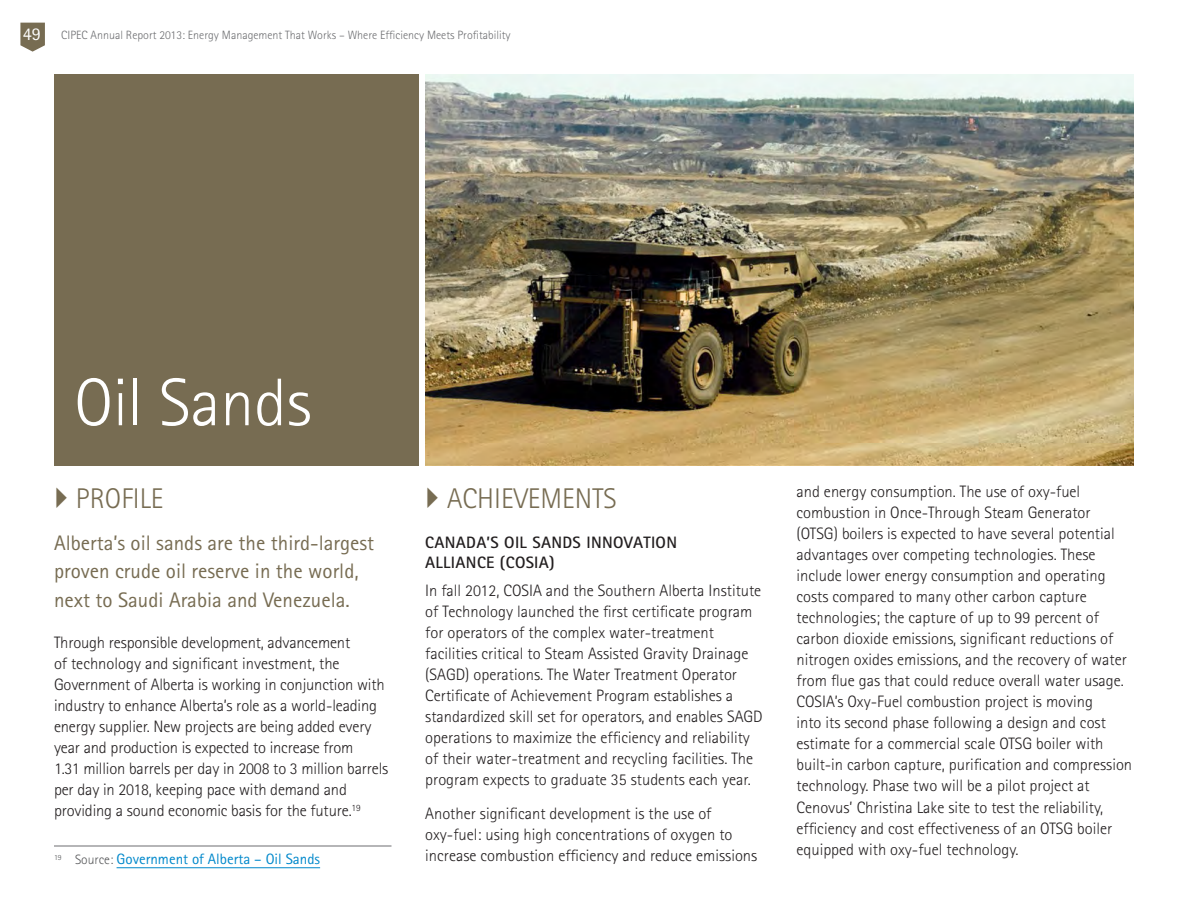
<style>
.page{position:relative;width:1188px;height:918px;background:#fff}
.page>*{position:absolute;margin:0;border:0;box-sizing:border-box;transform-origin:0 0}
.t1{font:300 67.5px "Rotis Sans Serif Std";color:#fff}
.t2{font:300 28.5px "Rotis Sans Serif Std";color:#776c52}
.t3{font:21px/28.5px "Rotis Sans Serif Std";color:#776c52}
.t4{font:300 16.5px/21px "Rotis Sans Serif Std";color:#231f20}
.t5{font:700 16.5px/19.8px "Rotis Sans Serif Std";letter-spacing:.02em;color:#231f20}
.Footnote{font:15px "Rotis Sans Serif Std";color:#0088cb}
.t6{font:300 12px "Rotis Sans Serif Std";color:#6c6d70}
.s1{font-weight:400;font-size:18px;color:#fff}
.s2{font-weight:300;font-size:13.5px;color:#57585a}
</style>
<div class="page">
<svg style="left:20px;top:23px;width:25px;height:29px"></svg>
<img style="left:425px;top:74px;width:709px;height:392px">
<div style="left:54px;top:74px;width:364px;height:392px;background:#776c52"></div>
<hr style="left:54px;top:846px;width:338px;height:1px;background:#6c6d70">
<hr style="left:117px;top:867px;width:203px;height:1px;background:#0088cb">
<p class="t6" style="left:23px;top:28px;width:489px"><span class="s1">49</span> CIPEC Annual Report 2013: Energy Management That Works – Where Efficiency Meets Profitability</p>
<h2 class="t1" style="left:74px;top:364px;width:239px">Oil Sands</h2>
<h3 class="t2" style="left:76px;top:482px;width:89px">PROFILE</h3>
<p class="t3" style="left:54px;top:528px;width:322px">Alberta’s oil sands are the third-largest proven crude oil reserve in the world, next to Saudi Arabia and Venezuela.</p>
<p class="t4" style="left:54px;top:632px;width:336px">Through responsible development, advancement<br>of technology and significant investment, the Government of Alberta is working in conjunction with industry to enhance Alberta’s role as a world-leading energy supplier. New projects are being added every year and production is expected to increase from<br>1.31 million barrels per day in 2008 to 3 million barrels per day in 2018, keeping pace with demand and providing a sound economic basis for the future.<sup>19</sup></p>
<p class="Footnote" style="left:54px;top:850px;width:268px"><sup>19</sup> <span class="s2">Source:</span> Government of Alberta – Oil Sands</p>
<h3 class="t2" style="left:447px;top:482px;width:171px">ACHIEVEMENTS</h3>
<h4 class="t5" style="left:425px;top:532px;width:253px">CANADA’S OIL SANDS INNOVATION<br>ALLIANCE (COSIA)</h4>
<p class="t4" style="left:425px;top:580px;width:339px">In fall 2012, COSIA and the Southern Alberta Institute of Technology launched the first certificate program for operators of the complex water-treatment facilities critical to Steam Assisted Gravity Drainage (SAGD) operations. The Water Treatment Operator Certificate of Achievement Program establishes a standardized skill set for operators, and enables SAGD operations to maximize the efficiency and reliability of their water-treatment and recycling facilities. The program expects to graduate 35 students each year.</p>
<p class="t4" style="left:425px;top:803px;width:334px">Another significant development is the use of oxy-fuel: using high concentrations of oxygen to increase combustion efficiency and reduce emissions</p>
<p class="t4" style="left:796px;top:481px;width:337px">and energy consumption. The use of oxy-fuel combustion in Once-Through Steam Generator (OTSG) boilers is expected to have several potential advantages over competing technologies. These include lower energy consumption and operating costs compared to many other carbon capture technologies; the capture of up to 99 percent of carbon dioxide emissions, significant reductions of nitrogen oxides emissions, and the recovery of water from flue gas that could reduce overall water usage.<br>COSIA’s Oxy-Fuel combustion project is moving<br>into its second phase following a design and cost estimate for a commercial scale OTSG boiler with built-in carbon capture, purification and compression technology. Phase two will be a pilot project at Cenovus’ Christina Lake site to test the reliability, efficiency and cost effectiveness of an OTSG boiler equipped with oxy-fuel technology.</p>
</div>
